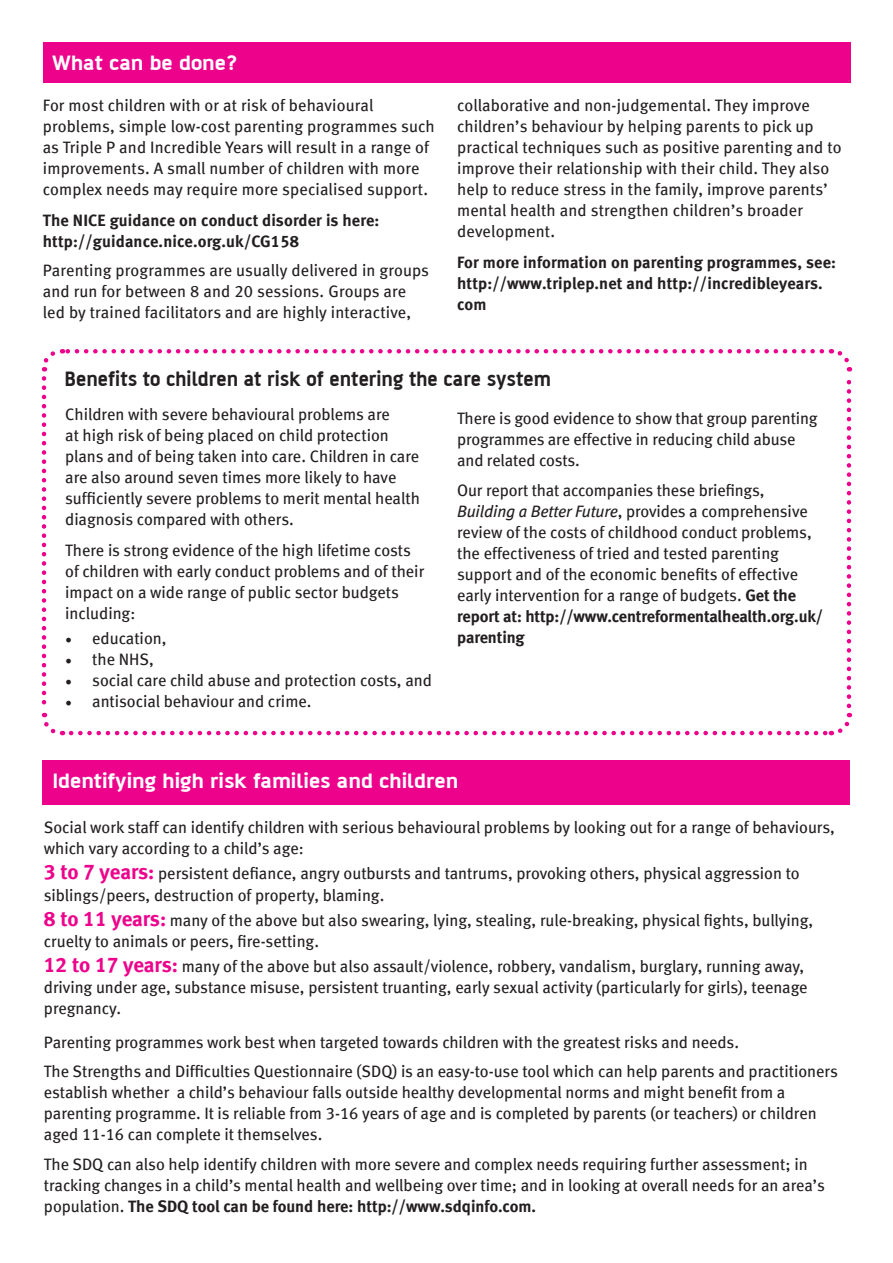
<style>
.page{position:relative;width:893px;height:1263px;background:#fff}
.page>*{position:absolute;margin:0;border:0;box-sizing:border-box;transform-origin:0 0}
.a{font:700 22.5px "AF Battersea";color:#fff;scale:1.1 1}
.Body_text{font:700 22.5px "AF Battersea";color:#231f20}
.Body_text-2{font:16.5px/21px "Meta Book LF";color:#231f20}
.Body_text-3{font:16.5px/21px "Meta Bold LF";letter-spacing:.01em;color:#231f20}
.s1{font-family:"Minion Pro";font-size:18px}
.s2{font-style:italic}
.s3{font-family:"Meta Bold LF"}
.s4{font-family:"Meta Bold LF";font-size:21px;color:#ed028c}
</style>
<div class="page">
<svg style="left:41px;top:378px;width:22px;height:358px"></svg>
<svg style="left:71px;top:713px;width:782px;height:23px"></svg>
<svg style="left:830px;top:349px;width:23px;height:357px"></svg>
<svg style="left:41px;top:349px;width:781px;height:22px"></svg>
<div style="left:43px;top:760px;width:807px;height:45px;background:#ed028c"></div>
<div style="left:43px;top:43px;width:807px;height:40px;background:#ed028c"></div>
<p class="a" style="left:52px;top:51px;width:170px">What can be done?</p>
<p class="Body_text-2" style="left:43px;top:95px;width:393px">For most children with or at risk of behavioural problems, simple low-cost parenting programmes such as Triple P and Incredible Years will result in a range of improvements. A small number of children with more complex needs may require more specialised support.</p>
<p class="Body_text-3" style="left:43px;top:209px;width:338px">The NICE guidance on conduct disorder is here: http://guidance.nice.org.uk/CG158</p>
<p class="Body_text-2" style="left:43px;top:260px;width:388px">Parenting programmes are usually delivered in groups and run for between 8 and 20 sessions. Groups are led by trained facilitators and are highly interactive,</p>
<p class="Body_text-2" style="left:457px;top:95px;width:386px">collaborative and non-judgemental. They improve children’s behaviour by helping parents to pick up practical techniques such as positive parenting and to improve their relationship with their child. They also help to reduce stress in the family, improve parents’ mental health and strengthen children’s broader development.</p>
<p class="Body_text-3" style="left:457px;top:251px;width:380px">For more information on parenting programmes, see: http://www.triplep.net and http://incredibleyears. com</p>
<p class="Body_text" style="left:65px;top:367px;width:488px">Benefits to children at risk of entering the care system</p>
<p class="Body_text-2" style="left:65px;top:404px;width:356px">Children with severe behavioural problems are<br>at high risk of being placed on child protection plans and of being taken into care. Children in care are also around seven times more likely to have sufficiently severe problems to merit mental health diagnosis compared with others.</p>
<p class="Body_text-2" style="left:65px;top:540px;width:361px">There is strong evidence of the high lifetime costs of children with early conduct problems and of their impact on a wide range of public sector budgets including:</p>
<p class="Body_text-2" style="left:65px;top:628px;width:103px"><span class="s1">•</span> education,</p>
<p class="Body_text-2" style="left:65px;top:649px;width:90px"><span class="s1">•</span> the NHS,</p>
<p class="Body_text-2" style="left:65px;top:670px;width:368px"><span class="s1">•</span> social care child abuse and protection costs, and</p>
<p class="Body_text-2" style="left:65px;top:691px;width:248px"><span class="s1">•</span> antisocial behaviour and crime.</p>
<p class="Body_text-2" style="left:457px;top:407px;width:362px">There is good evidence to show that group parenting programmes are effective in reducing child abuse and related costs.</p>
<p class="Body_text-2" style="left:457px;top:480px;width:367px">Our report that accompanies these briefings, <span class="s2">Building a Better Future</span>, provides a comprehensive review of the costs of childhood conduct problems, the effectiveness of tried and tested parenting support and of the economic benefits of effective early intervention for a range of budgets. <span class="s3">Get the report at: http://www.centreformentalhealth.org.uk/ parenting</span></p>
<p class="a" style="left:53px;top:769px;width:370px">Identifying high risk families and children</p>
<p class="Body_text-2" style="left:44px;top:817px;width:793px">Social work staff can identify children with serious behavioural problems by looking out for a range of behaviours, which vary according to a child’s age:</p>
<p class="Body_text-2" style="left:44px;top:863px;width:757px"><span class="s4">3 to 7 years:</span> persistent defiance, angry outbursts and tantrums, provoking others, physical aggression to siblings/peers, destruction of property, blaming.</p>
<p class="Body_text-2" style="left:44px;top:909px;width:771px"><span class="s4">8 to 11 years:</span> many of the above but also swearing, lying, stealing, rule-breaking, physical fights, bullying, cruelty to animals or peers, fire-setting.</p>
<p class="Body_text-2" style="left:44px;top:955px;width:765px"><span class="s4">12 to 17 years:</span> many of the above but also assault/violence, robbery, vandalism, burglary, running away, driving under age, substance misuse, persistent truanting, early sexual activity (particularly for girls), teenage pregnancy.</p>
<p class="Body_text-2" style="left:44px;top:1031px;width:697px">Parenting programmes work best when targeted towards children with the greatest risks and needs.</p>
<p class="Body_text-2" style="left:44px;top:1061px;width:796px">The Strengths and Difficulties Questionnaire (SDQ) is an easy-to-use tool which can help parents and practitioners establish whether a child’s behaviour falls outside healthy developmental norms and might benefit from a parenting programme. It is reliable from 3-16 years of age and is completed by parents (or teachers) or children aged 11-16 can complete it themselves.</p>
<p class="Body_text-2" style="left:44px;top:1153px;width:783px">The SDQ can also help identify children with more severe and complex needs requiring further assessment; in tracking changes in a child’s mental health and wellbeing over time; and in looking at overall needs for an area’s population. <span class="s3">The SDQ tool can be found here: http://www.sdqinfo.com.</span></p>
</div>
